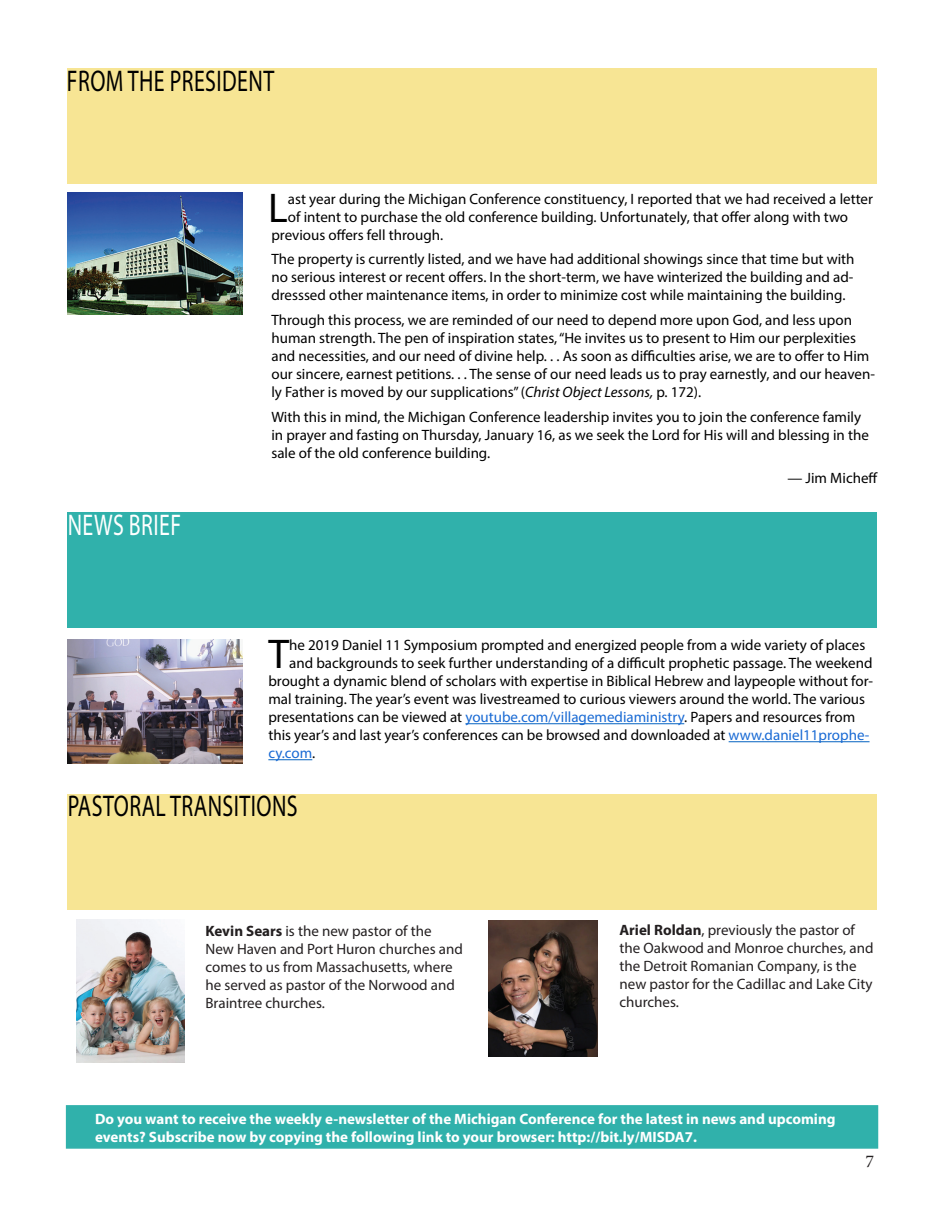
<style>
.page{position:relative;width:945px;height:1215px;background:#fff}
.page>*{position:absolute;margin:0;border:0;box-sizing:border-box;transform-origin:0 0}
.Normal__Web{font:41.7px "Myriad Pro";color:#000}
.t1{font:30px "Myriad Pro";letter-spacing:.02em;color:#000;scale:.73 1}
.t2{font:30px "Myriad Pro";letter-spacing:.02em;color:#fff;scale:.73 1}
.t3{font:18px "Minion Pro";color:#231f20}
.Normal__Web-2{font:15px/18px "Myriad Pro";color:#000}
.t4{font:15px/18px "Myriad Pro";color:#231f20}
.t5{font:700 15px/18px "Myriad Pro";color:#fff}
.Normal__Web-3{font:15px "Myriad Pro";color:#196ad4}
.s1{font-style:italic}
.s2{color:#196ad4}
.s3{color:#000}
.s4{font-weight:700}
</style>
<div class="page">
<div style="left:68px;top:512px;width:810px;height:116px;background:#30b1ab"></div>
<img style="left:68px;top:639px;width:174px;height:124px">
<div style="left:66px;top:1105px;width:812px;height:44px;background:#30b1ab;border:2px solid #30b1ab"></div>
<div style="left:68px;top:794px;width:810px;height:115px;background:#f7e594"></div>
<img style="left:68px;top:192px;width:175px;height:123px">
<hr style="left:465px;top:723px;width:219px;height:1px;background:#0563c1">
<hr style="left:729px;top:741px;width:141px;height:1px;background:#0563c1">
<hr style="left:268px;top:759px;width:44px;height:1px;background:#0563c1">
<div style="left:67px;top:68px;width:810px;height:116px;background:#f7e594"></div>
<img style="left:488px;top:920px;width:109px;height:136px">
<img style="left:76px;top:919px;width:108px;height:144px">
<p class="t1" style="left:67px;top:62px;width:285px">FROM THE PRESIDENT</p>
<p class="t2" style="left:68px;top:506px;width:157px">NEWS BRIEF</p>
<p class="Normal__Web" style="left:268px;top:182px;width:21px">L</p>
<p class="Normal__Web-2" style="left:288px;top:189px;width:587px">ast year during the Michigan Conference constituency, I reported that we had received a letter</p>
<p class="Normal__Web-2" style="left:288px;top:207px;width:562px">of intent to purchase the old conference building. Unfortunately, that offer along with two</p>
<p class="Normal__Web-2" style="left:271px;top:225px;width:173px">previous offers fell through.</p>
<p class="Normal__Web-2" style="left:271px;top:250px;width:585px;text-align:justify">The property is currently listed, and we have had additional showings since that time but with no serious interest or recent offers. In the short-term, we have winterized the building and ad&shy;dresssed other maintenance items, in order to minimize cost while maintaining the building.</p>
<p class="Normal__Web-2" style="left:271px;top:311px;width:605px">Through this process, we are reminded of our need to depend more upon God, and less upon human strength. The pen of inspiration states, “He invites us to present to Him our perplexities and necessities, and our need of divine help. . . As soon as difficulties arise, we are to offer to Him our sincere, earnest petitions. . . The sense of our need leads us to pray earnestly, and our heaven&shy;ly Father is moved by our supplications” (<span class="s1">Christ Object Lessons,</span> p. 172).</p>
<p class="Normal__Web-2" style="left:271px;top:408px;width:599px">With this in mind, the Michigan Conference leadership invites you to join the conference family in prayer and fasting on Thursday, January 16, as we seek the Lord for His will and blessing in the sale of the old conference building.</p>
<p class="Normal__Web-2" style="left:787px;top:468px;width:92px">— Jim Micheff</p>
<p class="Normal__Web" style="left:268px;top:629px;width:22px">T</p>
<p class="Normal__Web-2" style="left:289px;top:636px;width:578px">he 2019 Daniel 11 Symposium prompted and energized people from a wide variety of places</p>
<p class="Normal__Web-2" style="left:289px;top:654px;width:585px">and backgrounds to seek further understanding of a difficult prophetic passage. The weekend</p>
<p class="Normal__Web-2" style="left:268px;top:672px;width:606px">brought a dynamic blend of scholars with expertise in Biblical Hebrew and laypeople without for-</p>
<p class="Normal__Web-2" style="left:268px;top:690px;width:598px">mal training. The year’s event was livestreamed to curious viewers around the world. The various</p>
<p class="Normal__Web-2" style="left:268px;top:708px;width:588px">presentations can be viewed at <span class="s2">youtube.com/villagemediaministry</span>. Papers and resources from</p>
<p class="Normal__Web-2" style="left:268px;top:726px;width:603px">this year’s and last year’s conferences can be browsed and downloaded at <span class="s2">www.daniel11prophe-</span></p>
<p class="Normal__Web-3" style="left:268px;top:744px;width:49px">cy.com<span class="s3">.</span></p>
<p class="t1" style="left:68px;top:788px;width:317px">PASTORAL TRANSITIONS</p>
<p class="t4" style="left:206px;top:922px;width:259px"><span class="s4">Kevin Sears</span> is the new pastor of the New Haven and Port Huron churches and comes to us from Massachusetts, where he served as pastor of the Norwood and Braintree churches.</p>
<p class="t4" style="left:620px;top:921px;width:256px"><span class="s4">Ariel Roldan</span>, previously the pastor of the Oakwood and Monroe churches, and the Detroit Romanian Company, is the new pastor for the Cadillac and Lake City churches.</p>
<p class="t5" style="left:95px;top:1109px;width:742px">Do you want to receive the weekly e-newsletter of the Michigan Conference for the latest in news and upcoming events? Subscribe now by copying the following link to your browser: http://bit.ly/MISDA7.</p>
<p class="t3" style="left:866px;top:1149px;width:10px">7</p>
</div>
